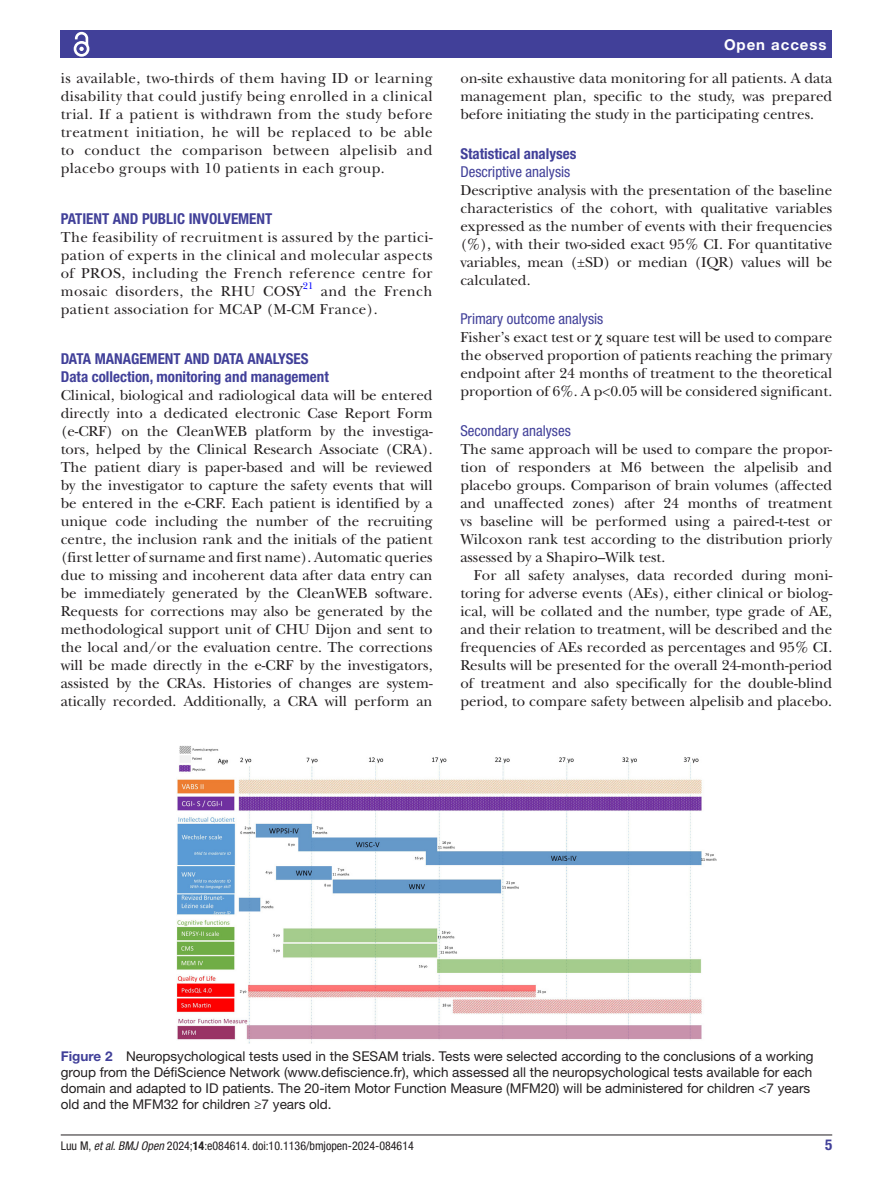
<style>
.page{position:relative;width:893px;height:1191px;background:#fff}
.page>*{position:absolute;margin:0;border:0;box-sizing:border-box;transform-origin:0 0}
.t1{font:15px/18px "New Baskerville";color:#231f20;text-align:justify}
.t2{font:700 condensed 15px/18px "Helvetica Neue LT Std";color:#414099}
.t3{font:condensed 15px "Helvetica Neue LT Std";color:#414099}
.t4{font:15px/18px "New Baskerville";letter-spacing:.025em;color:#231f20}
.t5{font:700 15px "Helvetica Neue LT Std";letter-spacing:.065em;color:#fff}
.t6{font:13.5px/16.2px "Helvetica Neue LT Std";color:#231f20}
.t7{font:condensed 12px "Helvetica Neue LT Std";color:#231f20}
.t8{font:9.9px "New Baskerville";color:#00f}
.s1{font-weight:700;color:#414099}
.s2{font-style:italic}
.s3{font-weight:700}
</style>
<div class="page">
<hr style="left:61px;top:1134px;width:771px;height:1px;background:#231f20">
<div style="left:61px;top:31px;width:771px;height:27px;background:#414099"></div>
<svg style="left:73px;top:31px;width:17px;height:26px"></svg>
<img style="left:176px;top:746px;width:540px;height:297px">
<p class="t1" style="left:61px;top:69px;width:373px">is available, two-thirds of them having ID or learning disability that could justify being enrolled in a clinical trial. If a patient is withdrawn from the study before treatment initiation, he will be replaced to be able to conduct the comparison between alpelisib and placebo groups with 10 patients in each group.</p>
<p class="t2" style="left:61px;top:209px;width:213px">PATIENT AND PUBLIC INVOLVEMENT</p>
<p class="t1" style="left:61px;top:228px;width:373px">The feasibility of recruitment is assured by the partici&shy;pation of experts in the clinical and molecular aspects of PROS, including the French reference centre for mosaic disorders, the RHU COSY</p>
<p class="t8" style="left:303px;top:280px;width:12px">21</p>
<p class="t4" style="left:61px;top:282px;width:373px;text-indent:260px">and the French patient association for MCAP (M-CM France).</p>
<p class="t2" style="left:61px;top:350px;width:270px">DATA MANAGEMENT AND DATA ANALYSES<br>Data collection, monitoring and management</p>
<p class="t1" style="left:61px;top:386px;width:373px">Clinical, biological and radiological data will be entered directly into a dedicated electronic Case Report Form (e-CRF) on the CleanWEB platform by the investiga&shy;tors, helped by the Clinical Research Associate (CRA).<br>The patient diary is paper-based and will be reviewed by the investigator to capture the safety events that will be entered in the e-CRF. Each patient is identified by a unique code including the number of the recruiting centre, the inclusion rank and the initials of the patient (first letter of surname and first name). Automatic queries due to missing and incoherent data after data entry can be immediately generated by the CleanWEB software.<br>Requests for corrections may also be generated by the methodological support unit of CHU Dijon and sent to the local and/or the evaluation centre. The corrections will be made directly in the e-CRF by the investigators, assisted by the CRAs. Histories of changes are system&shy;atically recorded. Additionally, a CRA will perform an</p>
<p class="t5" style="left:724px;top:35px;width:104px">Open access</p>
<p class="t1" style="left:460px;top:69px;width:373px">on-site exhaustive data monitoring for all patients. A data management plan, specific to the study, was prepared before initiating the study in the participating centres.</p>
<p class="t2" style="left:460px;top:144px;width:117px">Statistical analyses</p>
<p class="t3" style="left:460px;top:163px;width:111px">Descriptive analysis</p>
<p class="t1" style="left:460px;top:181px;width:373px">Descriptive analysis with the presentation of the baseline characteristics of the cohort, with qualitative variables expressed as the number of events with their frequencies (%), with their two-sided exact 95% CI. For quantitative variables, mean (±SD) or median (IQR) values will be calculated.</p>
<p class="t3" style="left:460px;top:310px;width:144px">Primary outcome analysis</p>
<p class="t1" style="left:460px;top:329px;width:373px">Fisher’s exact test or square test will be used to compare the observed proportion of patients reaching the primary endpoint after 24 months of treatment to the theoretical proportion of 6%. A p&lt;0.05 will be considered significant.</p>
<p class="t3" style="left:460px;top:422px;width:112px">Secondary analyses</p>
<p class="t1" style="left:460px;top:440px;width:373px">The same approach will be used to compare the propor&shy;tion of responders at M6 between the alpelisib and placebo groups. Comparison of brain volumes (affected and unaffected zones) after 24 months of treatment vs baseline will be performed using a paired-t-test or Wilcoxon rank test according to the distribution priorly assessed by a Shapiro–Wilk test.</p>
<p class="t1" style="left:460px;top:566px;width:373px;text-indent:14px">For all safety analyses, data recorded during moni&shy;toring for adverse events (AEs), either clinical or biolog&shy;ical, will be collated and the number, type grade of AE, and their relation to treatment, will be described and the frequencies of AEs recorded as percentages and 95% CI.<br>Results will be presented for the overall 24-month-period of treatment and also specifically for the double-blind period, to compare safety between alpelisib and placebo.</p>
<p class="t6" style="left:61px;top:1047px;width:754px"><span class="s1">Figure 2</span> Neuropsychological tests used in the SESAM trials. Tests were selected according to the conclusions of a working group from the DéfiScience Network (www.defiscience.fr), which assessed all the neuropsychological tests available for each domain and adapted to ID patients. The 20-item Motor Function Measure (MFM20) will be administered for children &lt;7 years old and the MFM32 for children ≥7 years old.</p>
<p class="t7" style="left:61px;top:1138px;width:355px">Luu M, <span class="s2">et al</span>. <span class="s2">BMJ Open</span> 2024;<span class="s3">14</span>:e084614. doi:10.1136/bmjopen-2024-084614</p>
<p class="t2" style="left:825px;top:1135px;width:9px">5</p>
</div>
